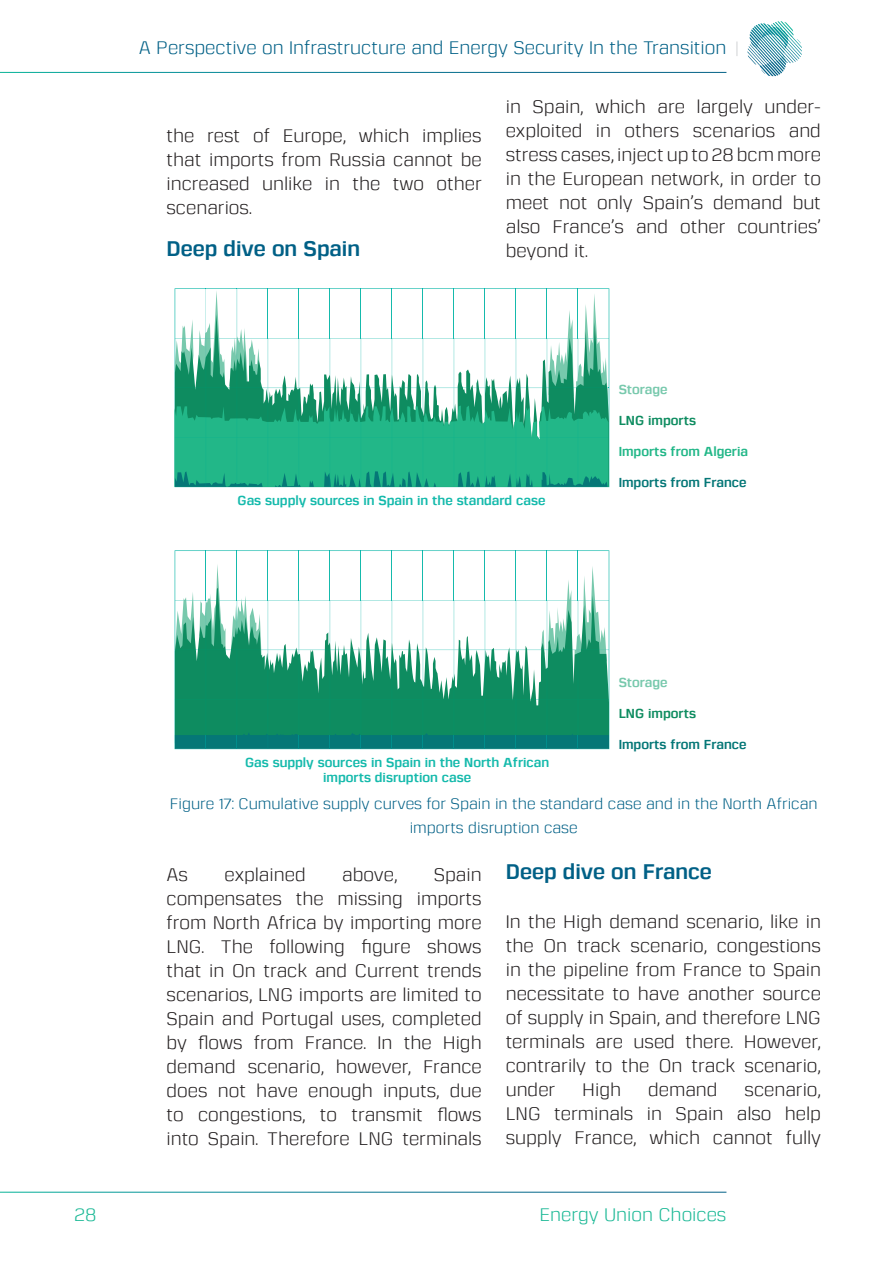
<style>
.page{position:relative;width:893px;height:1263px;background:#fff}
.page>*{position:absolute;margin:0;border:0;box-sizing:border-box;transform-origin:0 0}
.t1{font:21px "Gunar Regular 2";color:#006086}
.t2{font:18px/24px "Gunar";color:#231f20;text-align:justify}
.t3{font:18px "Gunar";color:#006086}
.t4{font:18px "Gunar";color:#1ab895}
.t5{font:15px/24px "Gunar";color:#006086;text-align:center}
.t6{font:12.9px/15.5px "Gunar Regular 2";color:#15baac;text-align:center}
.t7{font:12.9px "Gunar Regular 2";color:#057777}
.t8{font:12.9px "Gunar Regular 2";color:#0e8c60}
.t9{font:12.9px "Gunar Regular 2";color:#22b788}
.t10{font:12.9px "Gunar Regular 2";color:#78c9ad}
</style>
<div class="page">
<svg style="left:752px;top:21px;width:50px;height:44px"></svg>
<svg style="left:737px;top:41px;width:1px;height:15px"></svg>
<svg style="left:175px;top:550px;width:434px;height:14px"></svg>
<hr style="left:206px;top:551px;width:1px;height:49px;background:#15baac">
<hr style="left:237px;top:551px;width:1px;height:49px;background:#15baac">
<hr style="left:268px;top:551px;width:1px;height:49px;background:#15baac">
<hr style="left:578px;top:551px;width:1px;height:49px;background:#15baac">
<hr style="left:299px;top:551px;width:1px;height:49px;background:#15baac">
<hr style="left:330px;top:551px;width:1px;height:49px;background:#15baac">
<hr style="left:361px;top:551px;width:1px;height:49px;background:#15baac">
<hr style="left:392px;top:551px;width:1px;height:49px;background:#15baac">
<hr style="left:423px;top:551px;width:1px;height:49px;background:#15baac">
<hr style="left:454px;top:551px;width:1px;height:49px;background:#15baac">
<hr style="left:485px;top:551px;width:1px;height:49px;background:#15baac">
<hr style="left:516px;top:551px;width:1px;height:49px;background:#15baac">
<hr style="left:547px;top:551px;width:1px;height:49px;background:#15baac">
<svg style="left:175px;top:564px;width:435px;height:185px"></svg>
<svg style="left:174px;top:289px;width:436px;height:198px"></svg>
<p class="t3" style="left:139px;top:36px;width:589px">A Perspective on Infrastructure and Energy Security In the Transition</p>
<p class="t2" style="left:166px;top:123px;width:317px">the rest of Europe, which implies that imports from Russia cannot be increased unlike in the two other scenarios.</p>
<p class="t1" style="left:166px;top:233px;width:195px">Deep dive on Spain</p>
<p class="t2" style="left:506px;top:94px;width:317px">in Spain, which are largely under&shy;exploited in others scenarios and stress cases, inject up to 28 bcm more in the European network, in order to meet not only Spain’s demand but also France’s and other countries’ beyond it.</p>
<p class="t10" style="left:619px;top:380px;width:50px">Storage</p>
<p class="t8" style="left:619px;top:411px;width:79px">LNG imports</p>
<p class="t9" style="left:619px;top:442px;width:131px">Imports from Algeria</p>
<p class="t7" style="left:619px;top:473px;width:129px">Imports from France</p>
<p class="t6" style="left:238px;top:492px;width:309px">Gas supply sources in Spain in the standard case</p>
<p class="t6" style="left:245px;top:754px;width:306px">Gas supply sources in Spain in the North African imports disruption case</p>
<p class="t10" style="left:619px;top:673px;width:50px">Storage</p>
<p class="t8" style="left:619px;top:704px;width:79px">LNG imports</p>
<p class="t7" style="left:619px;top:735px;width:129px">Imports from France</p>
<p class="t5" style="left:170px;top:791px;width:649px">Figure 17: Cumulative supply curves for Spain in the standard case and in the North African imports disruption case</p>
<p class="t2" style="left:166px;top:862px;width:23px">As</p>
<p class="t2" style="left:225px;top:862px;width:83px">explained</p>
<p class="t2" style="left:342px;top:862px;width:57px">above,</p>
<p class="t2" style="left:166px;top:862px;width:317px;text-indent:267px">Spain compensates the missing imports from North Africa by importing more LNG. The following figure shows that in On track and Current trends scenarios, LNG imports are limited to Spain and Portugal uses, completed by flows from France. In the High demand scenario, however, France does not have enough inputs, due to congestions, to transmit flows into Spain. Therefore LNG terminals</p>
<p class="t1" style="left:506px;top:856px;width:208px">Deep dive on France</p>
<p class="t2" style="left:506px;top:909px;width:317px">In the High demand scenario, like in the On track scenario, congestions in the pipeline from France to Spain necessitate to have another source of supply in Spain, and therefore LNG terminals are used there. However, contrarily to the On track scenario, under</p>
<p class="t2" style="left:582px;top:1077px;width:40px">High</p>
<p class="t2" style="left:648px;top:1077px;width:71px">demand</p>
<p class="t2" style="left:506px;top:1077px;width:317px;text-indent:239px">scenario, LNG terminals in Spain also help supply France, which cannot fully</p>
<p class="t4" style="left:75px;top:1202px;width:24px">28</p>
<p class="t4" style="left:540px;top:1202px;width:188px">Energy Union Choices</p>
</div>
